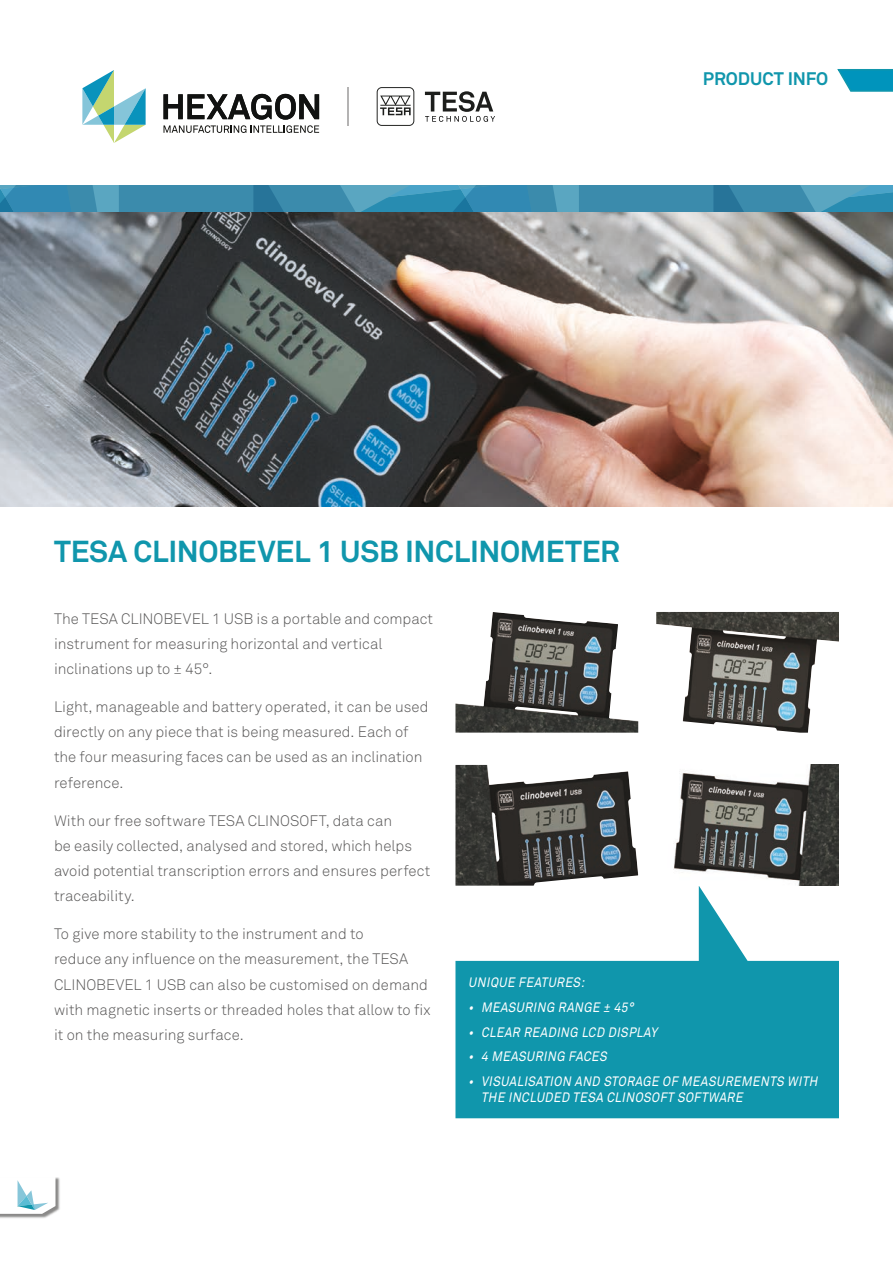
<style>
.page{position:relative;width:893px;height:1263px;background:#fff}
.page>*{position:absolute;margin:0;border:0;box-sizing:border-box;transform-origin:0 0}
.t1{font:700 30px "Akkurat Pro";letter-spacing:-.01em;color:#1096ac}
.t2{font:700 18px "Akkurat Pro";letter-spacing:-.005em;color:#1096ac}
.t3{font:15px/25.2px "Akkurat Light Pro";color:#575656}
.t4{font:italic 13.5px/16.2px "Akkurat Pro";color:#fff;scale:.9 1}
</style>
<div class="page">
<svg style="left:82px;top:70px;width:64px;height:73px"></svg>
<svg style="left:164px;top:94px;width:155px;height:39px"></svg>
<hr style="left:347px;top:87px;width:1px;height:39px;background:#b4b3b3">
<svg style="left:377px;top:87px;width:37px;height:39px"></svg>
<svg style="left:425px;top:91px;width:70px;height:31px"></svg>
<svg style="left:837px;top:69px;width:56px;height:23px"></svg>
<svg style="left:0;top:186px;width:893px;height:26px;background:#3b8db0"></svg>
<img style="left:0;top:1177px;width:60px;height:41px">
<svg style="left:0;top:1177px;width:55px;height:37px"></svg>
<svg style="left:455px;top:886px;width:384px;height:232px;fill:#1096ac"></svg>
<img style="left:0;top:212px;width:893px;height:294px">
<img style="left:455px;top:612px;width:183px;height:121px">
<img style="left:656px;top:612px;width:183px;height:121px">
<img style="left:673px;top:765px;width:166px;height:121px">
<img style="left:455px;top:765px;width:183px;height:121px">
<p class="t2" style="left:703px;top:68px;width:127px">PRODUCT INFO</p>
<h1 class="t1" style="left:54px;top:533px;width:567px">TESA CLINOBEVEL 1 USB INCLINOMETER</h1>
<p class="t3" style="left:54px;top:606px;width:381px">The TESA CLINOBEVEL 1 USB is a portable and compact instrument for measuring horizontal and vertical inclinations up to ± 45°.</p>
<p class="t3" style="left:54px;top:694px;width:376px">Light, manageable and battery operated, it can be used directly on any piece that is being measured. Each of the four measuring faces can be used as an inclination reference.</p>
<p class="t3" style="left:54px;top:808px;width:378px">With our free software TESA CLINOSOFT, data can<br>be easily collected, analysed and stored, which helps avoid potential transcription errors and ensures perfect traceability.</p>
<p class="t3" style="left:54px;top:922px;width:378px">To give more stability to the instrument and to<br>reduce any influence on the measurement, the TESA CLINOBEVEL 1 USB can also be customised on demand with magnetic inserts or threaded holes that allow to fix it on the measuring surface.</p>
<p class="t4" style="left:468px;top:975px;width:134px">UNIQUE FEATURES:</p>
<p class="t4" style="left:468px;top:1000px;width:188px">• MEASURING RANGE ± 45°</p>
<p class="t4" style="left:468px;top:1024px;width:215px">• CLEAR READING LCD DISPLAY</p>
<p class="t4" style="left:468px;top:1049px;width:159px">• 4 MEASURING FACES</p>
<p class="t4" style="left:481px;top:1074px;width:379px;text-indent:-13px">• VISUALISATION AND STORAGE OF MEASUREMENTS WITH<br>THE INCLUDED TESA CLINOSOFT SOFTWARE</p>
</div>
